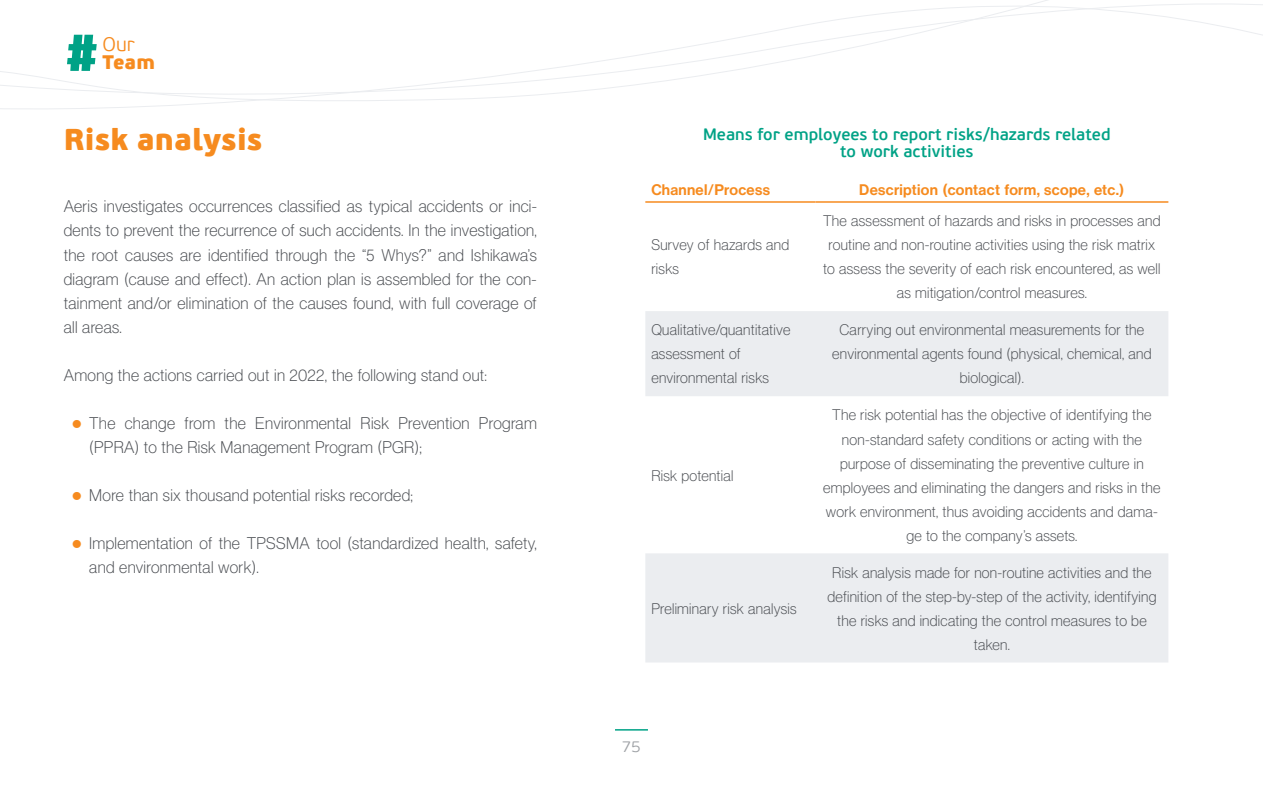
<style>
.page{position:relative;width:1263px;height:796px;background:#fff}
.page>*{position:absolute;margin:0;border:0;box-sizing:border-box;transform-origin:0 0}
.t1{font:900 30px "PF Beau Sans Pro";color:#f68b1f}
.t2{font:900 19.5px "PF Beau Sans Pro";color:#f68b1f}
.t3{font:300 19.5px "PF Beau Sans Pro";color:#f68b1f}
.t4{font:16.5px/24px "N Haas Grotesk DS Pro 35 X Lt";letter-spacing:.02em;color:#484b50}
.t5{font:600 16.5px/16.5px "PF Beau Sans Pro";color:#00a286;text-align:center}
.t6{font:300 15.75px "PF Beau Sans Pro";color:#9fa2a6}
.t7{font:15px/24px "N Haas Grotesk DS Pro 35 X Lt";letter-spacing:.02em;color:#484b50;text-align:center}
.t8{font:15px "N Haas Grotesk DS Pro 65 Md";letter-spacing:.02em;color:#f68b1f}
.s1{font-family:"Lato";font-weight:900;color:#f68b1f}
</style>
<div class="page">
<svg style="left:0;top:0;width:1180px;height:109px"></svg>
<hr style="left:615px;top:728px;width:33px;height:2px;background:#00a286">
<svg style="left:645px;top:311px;width:523px;height:351px;fill:#ebedf0"></svg>
<hr style="left:645px;top:201px;width:170px;height:2px;background:#f68b1f">
<hr style="left:815px;top:201px;width:353px;height:2px;background:#f68b1f">
<svg style="left:67px;top:35px;width:30px;height:36px"></svg>
<h2 class="t3" style="left:102px;top:33px;width:34px">Our</h2>
<h2 class="t2" style="left:102px;top:50px;width:54px">Team</h2>
<h1 class="t1" style="left:64px;top:120px;width:200px">Risk analysis</h1>
<p class="t4" style="left:64px;top:194px;width:475px;text-align:justify">Aeris investigates occurrences classified as typical accidents or inci&shy;dents to prevent the recurrence of such accidents. In the investigation, the root causes are identified through the “5 Whys?” and Ishikawa’s diagram (cause and effect). An action plan is assembled for the con&shy;tainment and/or elimination of the causes found, with full coverage of all areas.</p>
<p class="t4" style="left:64px;top:362px;width:425px">Among the actions carried out in 2022, the following stand out:</p>
<p class="t4" style="left:89px;top:410px;width:449px;text-indent:-17px"><span class="s1">•</span> The change from the Environmental Risk Prevention Program (PPRA) to the Risk Management Program (PGR);</p>
<p class="t4" style="left:72px;top:482px;width:342px"><span class="s1">•</span> More than six thousand potential risks recorded;</p>
<p class="t4" style="left:89px;top:530px;width:449px;text-indent:-17px"><span class="s1">•</span> Implementation of the TPSSMA tool (standardized health, safety, and environmental work).</p>
<p class="t5" style="left:703px;top:126px;width:409px">Means for employees to report risks/hazards related to work activities</p>
<p class="t8" style="left:651px;top:181px;width:120px">Channel/Process</p>
<p class="t8" style="left:859px;top:181px;width:267px">Description (contact form, scope, etc.)</p>
<p class="t7" style="left:651px;top:233px;width:139px;text-align:left">Survey of hazards and risks</p>
<p class="t7" style="left:823px;top:209px;width:339px">The assessment of hazards and risks in processes and routine and non-routine activities using the risk matrix to assess the severity of each risk encountered, as well as mitigation/control measures.</p>
<p class="t7" style="left:651px;top:318px;width:141px;text-align:left">Qualitative/quantitative assessment of environmental risks</p>
<p class="t7" style="left:832px;top:318px;width:321px">Carrying out environmental measurements for the environmental agents found (physical, chemical, and biological).</p>
<p class="t7" style="left:651px;top:463px;width:84px">Risk potential</p>
<p class="t7" style="left:651px;top:596px;width:147px">Preliminary risk analysis</p>
<p class="t7" style="left:823px;top:403px;width:339px">The risk potential has the objective of identifying the non-standard safety conditions or acting with the purpose of disseminating the preventive culture in employees and eliminating the dangers and risks in the work environment, thus avoiding accidents and dama&shy;ge to the company’s assets.</p>
<p class="t7" style="left:827px;top:560px;width:330px">Risk analysis made for non-routine activities and the definition of the step-by-step of the activity, identifying the risks and indicating the control measures to be taken.</p>
<p class="t6" style="left:622px;top:737px;width:20px">75</p>
</div>
